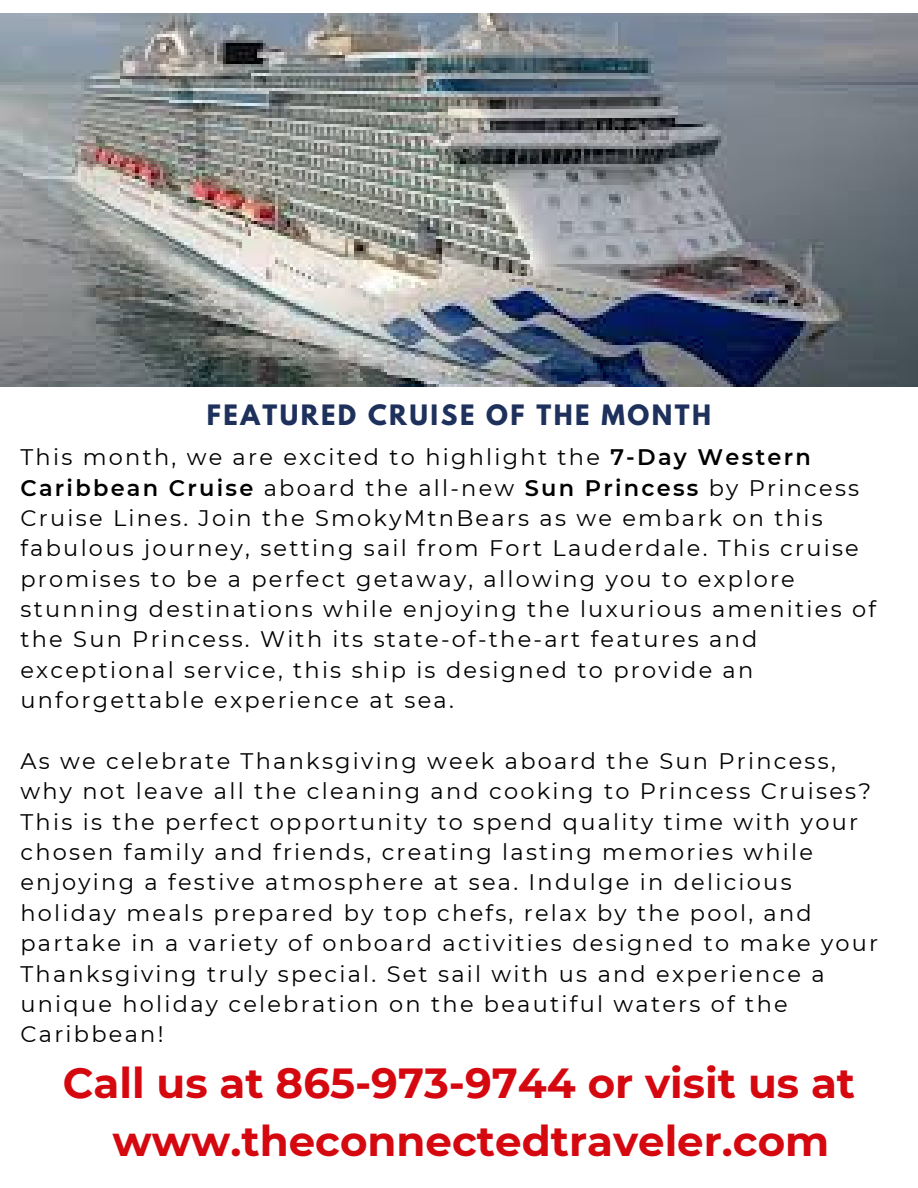
<style>
.page{position:relative;width:918px;height:1188px;background:#fff}
.page>*{position:absolute;margin:0;border:0;box-sizing:border-box;transform-origin:0 0}
.t1{font:700 42px/58.5px "Montserrat";color:#d50810;text-align:center}
.t2{font:700 24.9px "League Spartan";letter-spacing:.1em;color:#1e315c}
.t3{font:22.5px/30.3px "Montserrat";letter-spacing:.1em;color:#000}
.s1{font-weight:600}
</style>
<div class="page">
<img style="left:0;top:14px;width:918px;height:372px">
<h2 class="t2" style="left:207px;top:403px;width:506px">FEATURED CRUISE OF THE MONTH</h2>
<p class="t3" style="left:20px;top:442px;width:857px">This month, we are excited to highlight the <span class="s1">7-Day Western Caribbean Cruise</span> aboard the all-new <span class="s1">Sun Princess</span> by Princess Cruise Lines. Join the SmokyMtnBears as we embark on this fabulous journey, setting sail from Fort Lauderdale. This cruise promises to be a perfect getaway, allowing you to explore stunning destinations while enjoying the luxurious amenities of the Sun Princess. With its state-of-the-art features and exceptional service, this ship is designed to provide an unforgettable experience at sea.</p>
<p class="t3" style="left:20px;top:746px;width:859px">As we celebrate Thanksgiving week aboard the Sun Princess, why not leave all the cleaning and cooking to Princess Cruises?<br>This is the perfect opportunity to spend quality time with your chosen family and friends, creating lasting memories while enjoying a festive atmosphere at sea. Indulge in delicious holiday meals prepared by top chefs, relax by the pool, and partake in a variety of onboard activities designed to make your Thanksgiving truly special. Set sail with us and experience a unique holiday celebration on the beautiful waters of the Caribbean!</p>
<h1 class="t1" style="left:63px;top:1054px;width:794px">Call us at 865-973-9744 or visit us at www.theconnectedtraveler.com</h1>
</div>
